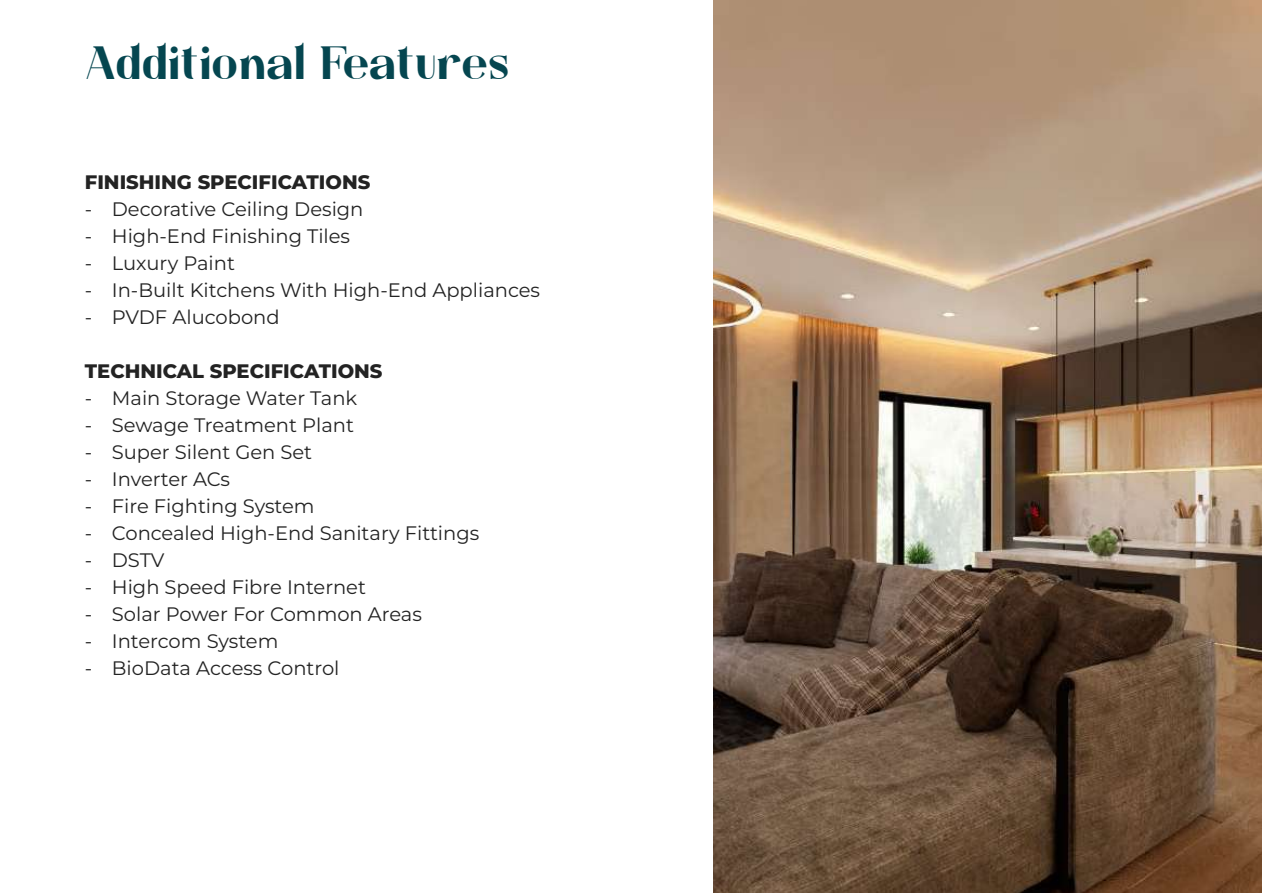
<style>
.page{position:relative;width:1263px;height:893px;background:#fff}
.page>*{position:absolute;margin:0;border:0;box-sizing:border-box;transform-origin:0 0}
.t1{font:46.5px "Calya";color:#054650}
.t2{font:19.5px "Montserrat";color:#232323}
.t3{font:800 19.5px "Montserrat";color:#232323}
</style>
<div class="page">
<img style="left:713px;top:0;width:548px;height:893px">
<h1 class="t1" style="left:85px;top:37px;width:426px">Additional Features</h1>
<p class="t3" style="left:85px;top:169px;width:287px">FINISHING SPECIFICATIONS</p>
<p class="t2" style="left:85px;top:196px;width:280px">- Decorative Ceiling Design</p>
<p class="t2" style="left:85px;top:223px;width:267px">- High-End Finishing Tiles</p>
<p class="t2" style="left:85px;top:250px;width:152px">- Luxury Paint</p>
<p class="t2" style="left:85px;top:277px;width:457px">- In-Built Kitchens With High-End Appliances</p>
<p class="t2" style="left:85px;top:304px;width:196px">- PVDF Alucobond</p>
<p class="t3" style="left:85px;top:358px;width:299px">TECHNICAL SPECIFICATIONS</p>
<p class="t2" style="left:85px;top:385px;width:274px">- Main Storage Water Tank</p>
<p class="t2" style="left:85px;top:412px;width:271px">- Sewage Treatment Plant</p>
<p class="t2" style="left:85px;top:439px;width:229px">- Super Silent Gen Set</p>
<p class="t2" style="left:85px;top:466px;width:147px">- Inverter ACs</p>
<p class="t2" style="left:85px;top:493px;width:231px">- Fire Fighting System</p>
<p class="t2" style="left:85px;top:520px;width:396px">- Concealed High-End Sanitary Fittings</p>
<p class="t2" style="left:85px;top:547px;width:81px">- DSTV</p>
<p class="t2" style="left:85px;top:574px;width:283px">- High Speed Fibre Internet</p>
<p class="t2" style="left:85px;top:601px;width:339px">- Solar Power For Common Areas</p>
<p class="t2" style="left:85px;top:628px;width:195px">- Intercom System</p>
<p class="t2" style="left:85px;top:655px;width:256px">- BioData Access Control</p>
</div>
